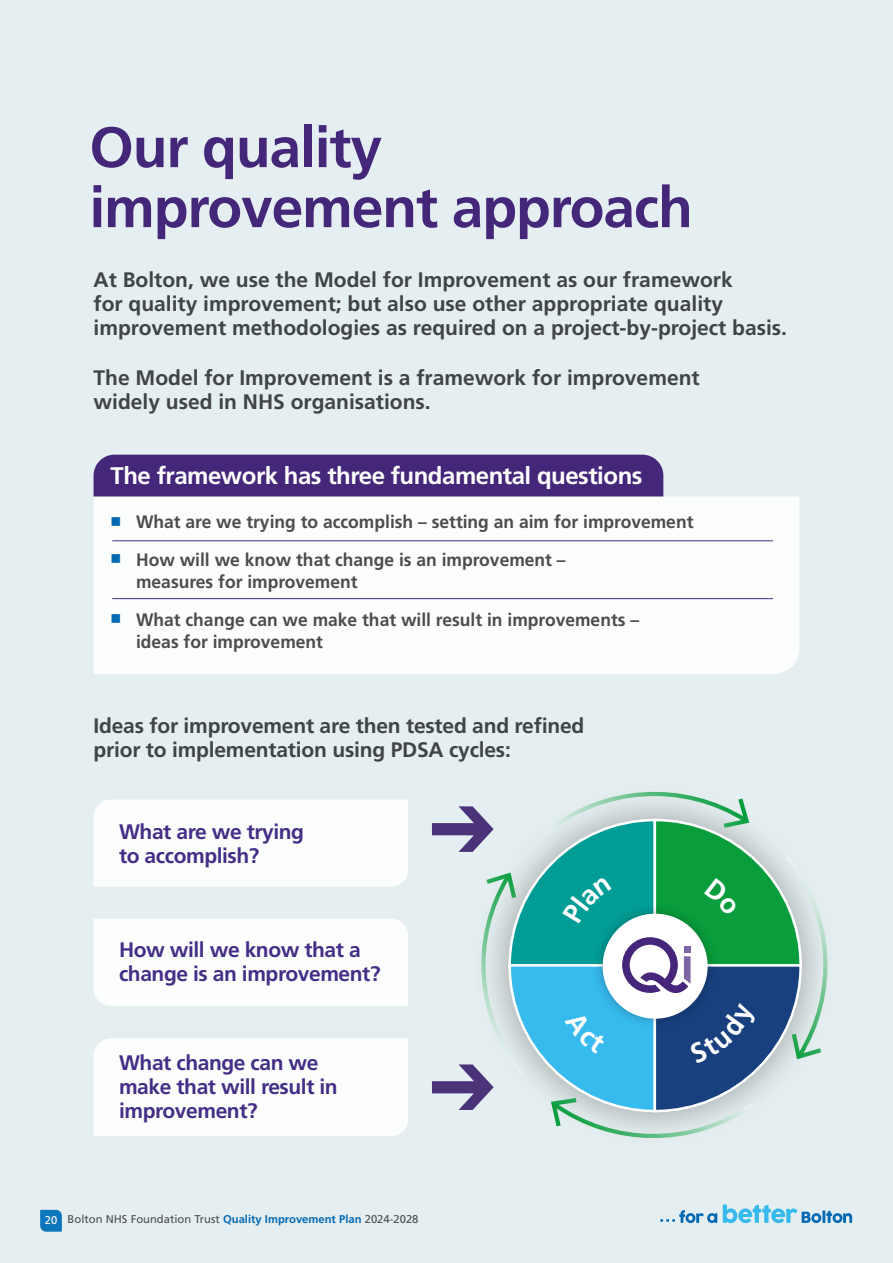
<style>
.page{position:relative;width:893px;height:1263px;background:#e5eef0}
.page>*{position:absolute;margin:0;border:0;box-sizing:border-box;transform-origin:0 0}
.t1{font:700 57px/60px "Frutiger LT Pro";letter-spacing:-.02em;color:#45277a}
.t2{font:700 24px "Frutiger LT Pro";letter-spacing:-.02em;color:#fff}
.t3{font:700 21px/24px "Frutiger LT Pro";color:#414445}
.t4{font:700 21px/24px "Frutiger LT Pro";letter-spacing:-.02em;color:#442e86}
.t5{font:700 18px/22.5px "Frutiger LT Pro";color:#4b4c4d}
.t6{font:11.25px "Frutiger LT Pro";color:#4b4c4d}
.t7{font:11.25px "Frutiger LT Pro";color:#fff}
.s1{color:#0369b3}
.s2{font-weight:700;color:#0369b3}
</style>
<div class="page">
<svg style="left:660px;top:1210px;width:57px;height:13px"></svg>
<svg style="left:723px;top:1204px;width:129px;height:19px"></svg>
<svg style="left:40px;top:1210px;width:22px;height:21px"></svg>
<div style="left:94px;top:496px;width:705px;height:178px;background:#fcfdfd"></div>
<div style="left:94px;top:455px;width:569px;height:41px;background:#45277a"></div>
<hr style="left:112px;top:540px;width:661px;height:1px;background:#432d83">
<hr style="left:112px;top:598px;width:661px;height:1px;background:#432d83">
<div style="left:94px;top:799px;width:314px;height:88px;background:#fcfdfd"></div>
<div style="left:94px;top:919px;width:314px;height:87px;background:#fcfdfd"></div>
<div style="left:94px;top:1038px;width:314px;height:98px;background:#fcfdfd"></div>
<svg style="left:432px;top:791px;width:396px;height:347px"></svg>
<p class="t1" style="left:89px;top:117px;width:605px">Our quality improvement approach</p>
<p class="t3" style="left:94px;top:268px;width:695px">At Bolton, we use the Model for Improvement as our framework<br>for quality improvement; but also use other appropriate quality improvement methodologies as required on a project-by-project basis.</p>
<p class="t3" style="left:94px;top:366px;width:608px">The Model for Improvement is a framework for improvement widely used in NHS organisations.</p>
<p class="t2" style="left:111px;top:462px;width:533px">The framework has three fundamental questions</p>
<p class="t5" style="left:111px;top:511px;width:584px"><span class="s1">■</span> What are we trying to accomplish – setting an aim for improvement</p>
<p class="t5" style="left:136px;top:548px;width:431px;text-indent:-25px"><span class="s1">■</span> How will we know that change is an improvement – measures for improvement</p>
<p class="t5" style="left:136px;top:608px;width:505px;text-indent:-25px"><span class="s1">■</span> What change can we make that will result in improvements – ideas for improvement</p>
<p class="t3" style="left:94px;top:714px;width:492px">Ideas for improvement are then tested and refined prior to implementation using PDSA cycles:</p>
<p class="t4" style="left:119px;top:819px;width:187px">What are we trying to accomplish?</p>
<p class="t4" style="left:119px;top:937px;width:263px">How will we know that a change is an improvement?</p>
<p class="t4" style="left:119px;top:1050px;width:220px">What change can we make that will result in improvement?</p>
<p class="t7" style="left:47px;top:1214px;width:8px">2</p>
<p class="t6" style="left:68px;top:1212px;width:352px">Bolton NHS Foundation Trust <span class="s2">Quality Improvement Plan</span> 2024-2028</p>
<p class="t7" style="left:45px;top:1213px;width:14px">20</p>
</div>
